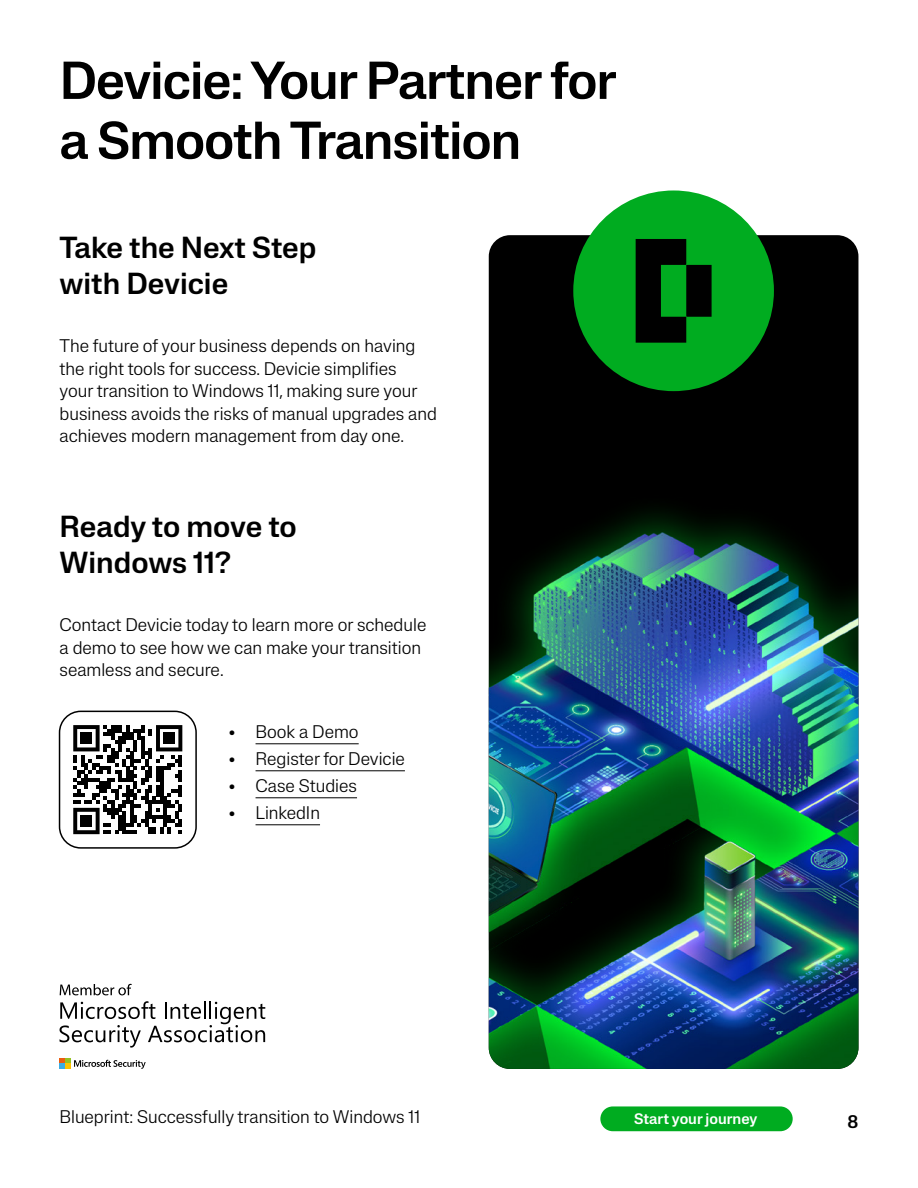
<style>
.page{position:relative;width:918px;height:1188px;background:#fff}
.page>*{position:absolute;margin:0;border:0;box-sizing:border-box;transform-origin:0 0}
.t1{font:500 52.5px/60px "Lateral Standard";letter-spacing:-.02em;color:#000}
.t2{font:500 30px/36px "Lateral Standard";color:#000}
.t3{font:300 18px/22.5px "Lateral Standard";color:#000}
.t4{font:500 18px "Lateral Standard";color:#000}
.t5{font:500 15px "Lateral Standard";color:#fff}
</style>
<div class="page">
<img style="left:489px;top:235px;width:369px;height:834px">
<div style="left:573px;top:190px;width:201px;height:201px;background:#00ac20;border-radius:50%"></div>
<svg style="left:636px;top:239px;width:76px;height:104px"></svg>
<hr style="left:256px;top:743px;width:103px;height:1px;background:#000">
<hr style="left:256px;top:770px;width:149px;height:1px;background:#000">
<hr style="left:256px;top:797px;width:101px;height:1px;background:#000">
<hr style="left:256px;top:824px;width:64px;height:1px;background:#000">
<svg style="left:73px;top:725px;width:109px;height:109px"></svg>
<div style="left:81px;top:733px;width:11px;height:11px;background:#000"></div>
<div style="left:164px;top:733px;width:11px;height:11px;background:#000"></div>
<div style="left:81px;top:815px;width:11px;height:12px;background:#000"></div>
<div style="left:59px;top:711px;width:138px;height:138px;border:2px solid #000;border-radius:21px"></div>
<svg style="left:60px;top:1001px;width:205px;height:47px"></svg>
<svg style="left:60px;top:984px;width:72px;height:11px"></svg>
<svg style="left:60px;top:1058px;width:86px;height:11px"></svg>
<div style="left:600px;top:1106px;width:193px;height:25px;background:#00ac20;border-radius:12px"></div>
<p class="t1" style="left:60px;top:50px;width:559px">Devicie: Your Partner for a Smooth Transition</p>
<p class="t2" style="left:60px;top:229px;width:258px">Take the Next Step with Devicie</p>
<p class="t3" style="left:60px;top:335px;width:379px">The future of your business depends on having the right tools for success. Devicie simplifies<br>your transition to Windows 11, making sure your business avoids the risks of manual upgrades and achieves modern management from day one.</p>
<p class="t2" style="left:60px;top:508px;width:239px">Ready to move to<br>Windows 11?</p>
<p class="t3" style="left:60px;top:614px;width:368px">Contact Devicie today to learn more or schedule a demo to see how we can make your transition seamless and secure.</p>
<p class="t3" style="left:229px;top:720px;width:132px">• Book a Demo</p>
<p class="t3" style="left:229px;top:747px;width:178px">• Register for Devicie</p>
<p class="t3" style="left:229px;top:774px;width:130px">• Case Studies</p>
<p class="t3" style="left:229px;top:801px;width:93px">• LinkedIn</p>
<p class="t3" style="left:60px;top:1105px;width:362px">Blueprint: Successfully transition to Windows 11</p>
<p class="t5" style="left:634px;top:1110px;width:125px">Start your journey</p>
<p class="t4" style="left:848px;top:1112px;width:12px">8</p>
</div>
